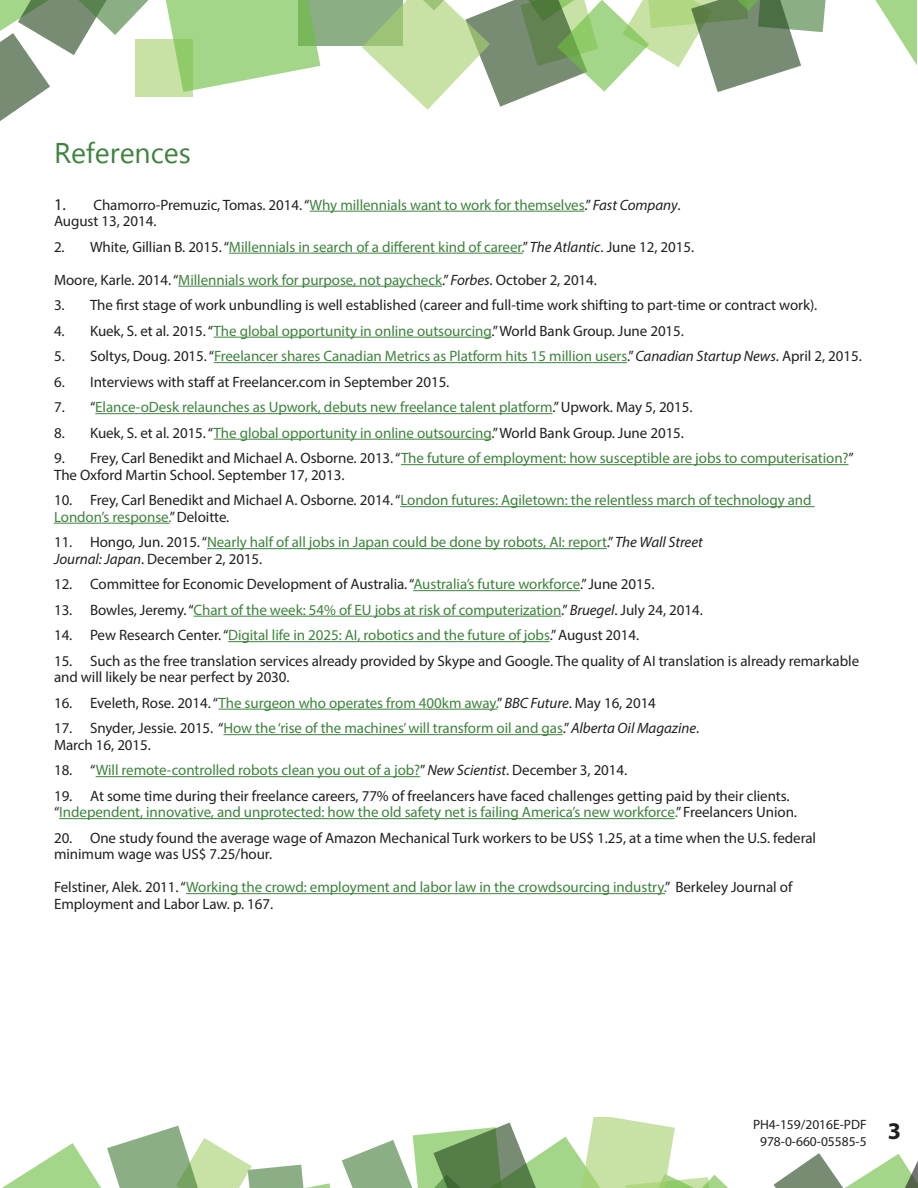
<style>
.page{position:relative;width:918px;height:1188px;background:#fff}
.page>*{position:absolute;margin:0;border:0;box-sizing:border-box;transform-origin:0 0}
.t1{font:28.5px "Microsoft Tai Le";color:#3e833d}
.t2{font:700 24px "Myriad Pro";color:#231f20}
.t3{font:15px/16.5px "Myriad Pro";letter-spacing:-.005em;color:#231f20}
.t4{font:15px/16.5px "Myriad Pro";letter-spacing:-.005em;color:#3e833d}
.t5{font:13.5px/16.2px "Myriad Pro";color:#231f20;text-align:center}
.s1{font-size:16.5px}
.s2{color:#3e833d}
.s3{font-style:italic}
.s4{color:#231f20}
.s5{font-style:italic;color:#231f20}
</style>
<div class="page">
<div style="left:299px;top:0;width:104px;height:46px;background:#8bae84"></div>
<svg style="left:0;top:0;width:320px;height:121px"></svg>
<svg style="left:875px;top:0;width:42px;height:65px"></svg>
<svg style="left:362px;top:0;width:464px;height:110px"></svg>
<svg style="left:774px;top:1153px;width:144px;height:35px"></svg>
<svg style="left:2px;top:1117px;width:726px;height:71px"></svg>
<hr style="left:310px;top:211px;width:274px;height:1px;background:#3e833d">
<hr style="left:229px;top:253px;width:294px;height:1px;background:#3e833d">
<hr style="left:178px;top:286px;width:264px;height:1px;background:#3e833d">
<hr style="left:214px;top:337px;width:278px;height:1px;background:#3e833d">
<hr style="left:214px;top:362px;width:413px;height:1px;background:#3e833d">
<hr style="left:95px;top:413px;width:457px;height:1px;background:#3e833d">
<hr style="left:214px;top:439px;width:278px;height:1px;background:#3e833d">
<hr style="left:401px;top:464px;width:448px;height:1px;background:#3e833d">
<hr style="left:400px;top:506px;width:415px;height:1px;background:#3e833d">
<hr style="left:54px;top:523px;width:116px;height:1px;background:#3e833d">
<hr style="left:207px;top:548px;width:400px;height:1px;background:#3e833d">
<hr style="left:413px;top:590px;width:167px;height:1px;background:#3e833d">
<hr style="left:193px;top:616px;width:368px;height:1px;background:#3e833d">
<hr style="left:228px;top:641px;width:322px;height:1px;background:#3e833d">
<hr style="left:218px;top:709px;width:279px;height:1px;background:#3e833d">
<hr style="left:223px;top:734px;width:340px;height:1px;background:#3e833d">
<hr style="left:96px;top:776px;width:324px;height:1px;background:#3e833d">
<hr style="left:59px;top:818px;width:616px;height:1px;background:#3e833d">
<hr style="left:186px;top:893px;width:479px;height:1px;background:#3e833d">
<h1 class="t1" style="left:54px;top:137px;width:138px">References</h1>
<p class="t3" style="left:54px;top:196px;width:628px"><span class="s1">1.</span> Chamorro-Premuzic, Tomas. 2014. “<span class="s2">Why millennials want to work for themselves</span>.” <span class="s3">Fast Company</span>.<br>August 13, 2014.</p>
<p class="t4" style="left:54px;top:238px;width:642px"><span class="s4">2. White, Gillian B. 2015. “</span>Millennials in search of a different kind of career.<span class="s4">”</span> <span class="s5">The Atlantic</span><span class="s4">. June 12, 2015.</span></p>
<p class="t4" style="left:54px;top:271px;width:544px"><span class="s4">Moore, Karle. 2014. “</span>Millennials work for purpose, not paycheck<span class="s4">.”</span> <span class="s5">Forbes</span><span class="s4">. October 2, 2014.</span></p>
<p class="t3" style="left:54px;top:297px;width:765px">3. The first stage of work unbundling is well established (career and full-time work shifting to part-time or contract work).</p>
<p class="t3" style="left:54px;top:322px;width:631px">4. Kuek, S. et al. 2015. “<span class="s2">The global opportunity in online outsourcing</span>.” World Bank Group. June 2015.</p>
<p class="t4" style="left:54px;top:348px;width:809px"><span class="s4">5. Soltys, Doug. 2015. “</span>Freelancer shares Canadian Metrics as Platform hits 15 million users<span class="s4">.”</span> <span class="s5">Canadian Startup News</span><span class="s4">. April 2, 2015.</span></p>
<p class="t3" style="left:54px;top:373px;width:397px">6. Interviews with staff at Freelancer.com in September 2015.</p>
<p class="t4" style="left:54px;top:399px;width:640px"><span class="s4">7. “</span>Elance-oDesk relaunches as Upwork, debuts new freelance talent platform<span class="s4">.” Upwork. May 5, 2015.</span></p>
<p class="t3" style="left:54px;top:424px;width:631px">8. Kuek, S. et al. 2015. “<span class="s2">The global opportunity in online outsourcing</span>.” World Bank Group. June 2015.</p>
<p class="t3" style="left:54px;top:450px;width:801px">9. Frey, Carl Benedikt and Michael A. Osborne. 2013. “<span class="s2">The future of employment: how susceptible are jobs to computerisation?</span>”<br>The Oxford Martin School. September 17, 2013.</p>
<p class="t4" style="left:54px;top:492px;width:759px"><span class="s4">10. Frey, Carl Benedikt and Michael A. Osborne. 2014. “</span>London futures: Agiletown: the relentless march of technology and<br>London’s response.<span class="s4">” Deloitte.</span></p>
<p class="t4" style="left:54px;top:534px;width:650px"><span class="s4">11. Hongo, Jun. 2015. “</span>Nearly half of all jobs in Japan could be done by robots, AI: report<span class="s4">.”</span> <span class="s5">The Wall Street<br>Journal: Japan</span><span class="s4">. December 2, 2015.</span></p>
<p class="t3" style="left:54px;top:576px;width:602px">12. Committee for Economic Development of Australia. “<span class="s2">Australia’s future workforce</span>.” June 2015.</p>
<p class="t4" style="left:54px;top:601px;width:650px"><span class="s4">13. Bowles, Jeremy. “</span>Chart of the week: 54% of EU jobs at risk of computerization<span class="s4">.”</span> <span class="s5">Bruegel</span><span class="s4">. July 24, 2014.</span></p>
<p class="t4" style="left:54px;top:627px;width:587px"><span class="s4">14. Pew Research Center. “</span>Digital life in 2025: AI, robotics and the future of jobs<span class="s4">.” August 2014.</span></p>
<p class="t3" style="left:54px;top:652px;width:807px">15. Such as the free translation services already provided by Skype and Google. The quality of AI translation is already remarkable and will likely be near perfect by 2030.</p>
<p class="t4" style="left:54px;top:694px;width:603px"><span class="s4">16. Eveleth, Rose. 2014. “</span>The surgeon who operates from 400km away.<span class="s4">”</span> <span class="s5">BBC Future</span><span class="s4">. May 16, 2014</span></p>
<p class="t4" style="left:54px;top:720px;width:647px"><span class="s4">17. Snyder, Jessie. 2015. “</span>How the ‘rise of the machines’ will transform oil and gas<span class="s4">.”</span> <span class="s5">Alberta Oil Magazine</span><span class="s4">.<br>March 16, 2015.</span></p>
<p class="t4" style="left:54px;top:762px;width:575px"><span class="s4">18. “</span>Will remote-controlled robots clean you out of a job?<span class="s4">”</span> <span class="s5">New Scientist</span><span class="s4">. December 3, 2014.</span></p>
<p class="t3" style="left:54px;top:787px;width:744px">19. At some time during their freelance careers, 77% of freelancers have faced challenges getting paid by their clients. “<span class="s2">Independent, innovative, and unprotected: how the old safety net is failing America’s new workforce.</span>” Freelancers Union.</p>
<p class="t3" style="left:54px;top:829px;width:764px">20. One study found the average wage of Amazon Mechanical Turk workers to be US$ 1.25, at a time when the U.S. federal minimum wage was US$ 7.25/hour.</p>
<p class="t3" style="left:54px;top:879px;width:740px">Felstiner, Alek. 2011. “<span class="s2">Working the crowd: employment and labor law in the crowdsourcing industry.</span>” Berkeley Journal of<br>Employment and Labor Law. p. 167.</p>
<p class="t5" style="left:753px;top:1117px;width:115px">PH4-159/2016E-PDF<br>978-0-660-05585-5</p>
<h2 class="t2" style="left:888px;top:1115px;width:15px">3</h2>
</div>
